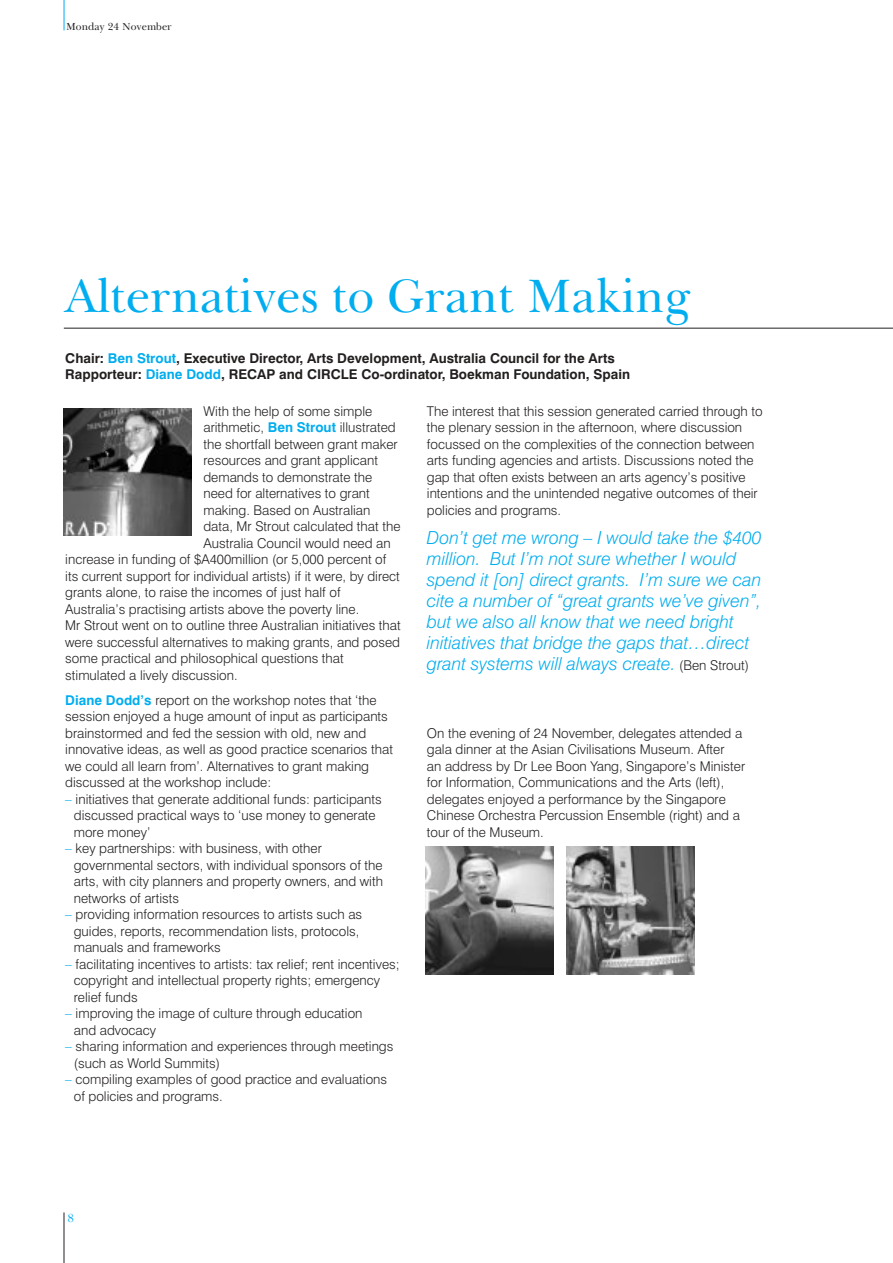
<style>
.page{position:relative;width:893px;height:1263px;background:#fff}
.page>*{position:absolute;margin:0;border:0;box-sizing:border-box;transform-origin:0 0}
.t1{font:48px "Baskerville BT";color:#00adef}
.t2{font:italic 300 18px/21px "Swiss 721 BT";color:#00adef}
.t3{font:300 13.5px/16.5px "Swiss 721 BT";color:#231f1f}
.t4{font:700 13.5px/16.5px "Swiss 721 BT";color:#231f1f}
.t5{font:12px "Baskerville BT";color:#00adef}
.t6{font:10.5px "Baskerville BT";color:#231f1f}
.s1{color:#00adef}
.s2{font-weight:700;color:#00adef}
.s3{font-style:normal;font-size:13.5px;color:#231f1f}
</style>
<div class="page">
<hr style="left:64px;top:0;width:1px;height:30px;background:#00adef">
<hr style="left:64px;top:1212px;width:1px;height:51px;background:#231f1f">
<hr style="left:64px;top:328px;width:828px;height:1px;background:#231f1f">
<img style="left:64px;top:408px;width:127px;height:128px">
<img style="left:425px;top:847px;width:128px;height:127px">
<img style="left:566px;top:847px;width:128px;height:127px">
<p class="t6" style="left:66px;top:23px;width:107px">Monday 24 November</p>
<h1 class="t1" style="left:65px;top:278px;width:627px">Alternatives to Grant Making</h1>
<p class="t4" style="left:65px;top:351px;width:566px">Chair: <span class="s1">Ben Strout</span>, Executive Director, Arts Development, Australia Council for the Arts<br>Rapporteur: <span class="s1">Diane Dodd</span>, RECAP and CIRCLE Co-ordinator, Boekman Foundation, Spain</p>
<p class="t3" style="left:203px;top:404px;width:170px">With the help of some simple</p>
<p class="t3" style="left:203px;top:421px;width:194px">arithmetic, <span class="s2">Ben Strout</span> illustrated</p>
<p class="t3" style="left:203px;top:437px;width:196px">the shortfall between grant maker</p>
<p class="t3" style="left:203px;top:454px;width:176px">resources and grant applicant</p>
<p class="t3" style="left:203px;top:470px;width:170px">demands to demonstrate the</p>
<p class="t3" style="left:203px;top:487px;width:168px">need for alternatives to grant</p>
<p class="t3" style="left:203px;top:503px;width:168px">making. Based on Australian</p>
<p class="t3" style="left:203px;top:520px;width:198px">data, Mr Strout calculated that the</p>
<p class="t3" style="left:203px;top:536px;width:189px">Australia Council would need an</p>
<p class="t3" style="left:65px;top:553px;width:322px">increase in funding of $A400million (or 5,000 percent of</p>
<p class="t3" style="left:65px;top:569px;width:336px">its current support for individual artists) if it were, by direct</p>
<p class="t3" style="left:65px;top:586px;width:277px">grants alone, to raise the incomes of just half of</p>
<p class="t3" style="left:65px;top:602px;width:295px">Australia’s practising artists above the poverty line.</p>
<p class="t3" style="left:65px;top:619px;width:337px">Mr Strout went on to outline three Australian initiatives that</p>
<p class="t3" style="left:65px;top:635px;width:336px">were successful alternatives to making grants, and posed</p>
<p class="t3" style="left:65px;top:652px;width:280px">some practical and philosophical questions that</p>
<p class="t3" style="left:65px;top:668px;width:174px">stimulated a lively discussion.</p>
<p class="t3" style="left:65px;top:693px;width:329px"><span class="s2">Diane Dodd’s</span> report on the workshop notes that ‘the session enjoyed a huge amount of input as participants brainstormed and fed the session with old, new and innovative ideas, as well as good practice scenarios that we could all learn from’. Alternatives to grant making discussed at the workshop include:</p>
<p class="t3" style="left:74px;top:792px;width:309px;text-indent:-9px"><span class="s1">–</span> initiatives that generate additional funds: participants discussed practical ways to ‘use money to generate more money’</p>
<p class="t3" style="left:74px;top:842px;width:311px;text-indent:-9px"><span class="s1">–</span> key partnerships: with business, with other governmental sectors, with individual sponsors of the arts, with city planners and property owners, and with networks of artists</p>
<p class="t3" style="left:74px;top:908px;width:290px;text-indent:-9px"><span class="s1">–</span> providing information resources to artists such as guides, reports, recommendation lists, protocols, manuals and frameworks</p>
<p class="t3" style="left:74px;top:957px;width:327px;text-indent:-9px"><span class="s1">–</span> facilitating incentives to artists: tax relief; rent incentives; copyright and intellectual property rights; emergency relief funds</p>
<p class="t3" style="left:74px;top:1007px;width:290px;text-indent:-9px"><span class="s1">–</span> improving the image of culture through education and advocacy</p>
<p class="t3" style="left:74px;top:1040px;width:321px;text-indent:-9px"><span class="s1">–</span> sharing information and experiences through meetings (such as World Summits)</p>
<p class="t3" style="left:74px;top:1073px;width:315px;text-indent:-9px"><span class="s1">–</span> compiling examples of good practice and evaluations of policies and programs.</p>
<p class="t3" style="left:427px;top:404px;width:337px">The interest that this session generated carried through to the plenary session in the afternoon, where discussion focussed on the complexities of the connection between arts funding agencies and artists. Discussions noted the gap that often exists between an arts agency’s positive intentions and the unintended negative outcomes of their policies and programs.</p>
<p class="t2" style="left:427px;top:530px;width:336px">Don’t get me wrong – I would take the $400 million. But I’m not sure whether I would spend it [on] direct grants. I’m sure we can cite a number of “great grants we’ve given”, but we also all know that we need bright initiatives that bridge the gaps that…direct grant systems will always create. <span class="s3">(Ben Strout)</span></p>
<p class="t3" style="left:427px;top:726px;width:320px">On the evening of 24 November, delegates attended a gala dinner at the Asian Civilisations Museum. After<br>an address by Dr Lee Boon Yang, Singapore’s Minister for Information, Communications and the Arts (left), delegates enjoyed a performance by the Singapore Chinese Orchestra Percussion Ensemble (right) and a tour of the Museum.</p>
<p class="t5" style="left:68px;top:1213px;width:8px">8</p>
</div>
